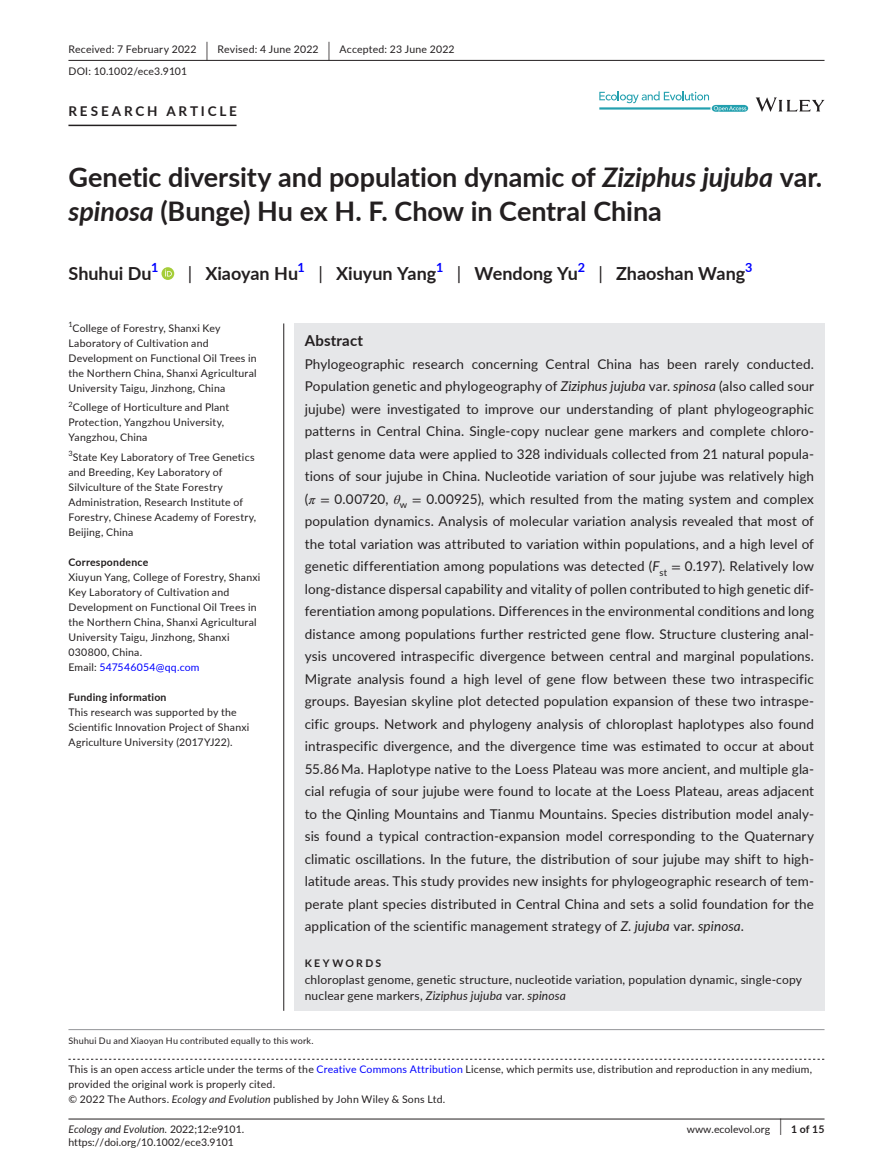
<style>
.page{position:relative;width:893px;height:1174px;background:#fff}
.page>*{position:absolute;margin:0;border:0;box-sizing:border-box;transform-origin:0 0}
.t1{font:700 27px/34.5px "Lato";color:#231f20}
.t2{font:700 18px "Lato";color:#231f20}
.t3{font:700 15px "Lato";letter-spacing:.015em;color:#231f20}
.t4{font:13.5px/22.5px "Lato";letter-spacing:.01em;color:#231f20;text-align:justify}
.t5{font:700 13.5px "Lato";letter-spacing:.21em;color:#231f20}
.t6{font:700 12.6px "Lato";color:#00f}
.t7{font:12px/16.5px "Lato";letter-spacing:.015em;color:#231f20}
.t8{font:10.5px/15px "Lato";letter-spacing:.02em;color:#231f20}
.t9{font:10.5px "Lato";color:#231f20}
.t10{font:700 10.5px "Lato";letter-spacing:.02em;color:#231f20}
.t11{font:italic 10.5px "Lato";color:#231f20}
.t12{font:700 10.5px "Lato";letter-spacing:.22em;color:#231f20}
.t13{font:9px "Lato";letter-spacing:.025em;color:#231f20}
.t14{font:7.35px "Lato";color:#231f20}
.s1{font-size:19.65px}
.s2{font-style:italic}
.s3{font-weight:400}
.s4{color:#00f}
.s5{font-family:"STIX";font-style:italic}
.s6{font-family:"STIX"}
.s7{font-style:normal}
.s8{font-weight:400;font-size:17.4px}
</style>
<div class="page">
<hr style="left:68px;top:1118px;width:756px;height:1px;background:#231f20">
<svg style="left:756px;top:97px;width:68px;height:15px"></svg>
<svg style="left:599px;top:91px;width:149px;height:21px"></svg>
<hr style="left:68px;top:60px;width:756px;height:1px;background:#231f20">
<hr style="left:68px;top:125px;width:169px;height:1px;background:#231f20">
<svg style="left:161px;top:267px;width:13px;height:13px"></svg>
<svg style="left:165px;top:269px;width:7px;height:7px"></svg>
<svg style="left:68px;top:1058px;width:756px;height:1px"></svg>
<hr style="left:68px;top:1029px;width:756px;height:1px;background:#939598">
<div style="left:294px;top:323px;width:530px;height:687px;background:#e6e7e9"></div>
<hr style="left:283px;top:323px;width:1px;height:687px;background:#231f20">
<p class="t8" style="left:68px;top:38px;width:388px;line-height:21.8px">Received: 7 February 2022 <span class="s1">|</span> Revised: 4 June 2022 <span class="s1">|</span> Accepted: 23 June 2022<br>DOI: 10.1002/ece3.9101</p>
<p class="t5" style="left:68px;top:101px;width:170px">RESEARCH ARTICLE</p>
<h1 class="t1" style="left:68px;top:159px;width:755px">Genetic diversity and population dynamic of <span class="s2">Ziziphus jujuba</span> var. <span class="s2">spinosa</span> (Bunge) Hu ex H. F. Chow in Central China</h1>
<h2 class="t2" style="left:68px;top:260px;width:85px">Shuhui Du</h2>
<p class="t6" style="left:151px;top:258px;width:9px">1</p>
<h2 class="t2" style="left:188px;top:260px;width:112px"><span class="s3">|</span> Xiaoyan Hu</h2>
<p class="t6" style="left:298px;top:258px;width:9px">1</p>
<h2 class="t2" style="left:318px;top:260px;width:119px"><span class="s3">|</span> Xiuyun Yang</h2>
<p class="t6" style="left:436px;top:258px;width:9px">1</p>
<h2 class="t2" style="left:457px;top:260px;width:123px"><span class="s3">|</span> Wendong Yu</h2>
<p class="t6" style="left:578px;top:258px;width:9px">2</p>
<h2 class="t2" style="left:599px;top:260px;width:148px"><span class="s3">|</span> Zhaoshan Wang</h2>
<p class="t6" style="left:745px;top:258px;width:9px">3</p>
<p class="t14" style="left:68px;top:319px;width:6px">1</p>
<p class="t8" style="left:68px;top:320px;width:190px;text-indent:4px">College of Forestry, Shanxi Key Laboratory of Cultivation and Development on Functional Oil Trees in the Northern China, Shanxi Agricultural University Taigu, Jinzhong, China</p>
<p class="t8" style="left:68px;top:400px;width:162px"><sup>2</sup>College of Horticulture and Plant<br>Protection, Yangzhou University,<br>Yangzhou, China</p>
<p class="t8" style="left:68px;top:449px;width:189px"><sup>3</sup>State Key Laboratory of Tree Genetics and Breeding, Key Laboratory of Silviculture of the State Forestry Administration, Research Institute of Forestry, Chinese Academy of Forestry, Beijing, China</p>
<p class="t10" style="left:68px;top:554px;width:81px">Correspondence</p>
<p class="t8" style="left:68px;top:569px;width:193px">Xiuyun Yang, College of Forestry, Shanxi Key Laboratory of Cultivation and Development on Functional Oil Trees in the Northern China, Shanxi Agricultural University Taigu, Jinzhong, Shanxi 030800, China.<br>Email: <span class="s4">547546054@qq.com</span></p>
<p class="t10" style="left:68px;top:689px;width:100px">Funding information</p>
<p class="t8" style="left:68px;top:704px;width:182px">This research was supported by the<br>Scientific Innovation Project of Shanxi<br>Agriculture University (2017YJ22).</p>
<p class="t3" style="left:305px;top:329px;width:60px">Abstract</p>
<p class="t4" style="left:305px;top:352px;width:511px">Phylogeographic research concerning Central China has been rarely conducted.<br>Population genetic and phylogeography of <span class="s2">Ziziphus jujuba</span> var. <span class="s2">spinosa</span> (also called sour jujube) were investigated to improve our understanding of plant phylogeographic patterns in Central China. Single-copy nuclear gene markers and complete chloro&shy;plast genome data were applied to 328 individuals collected from 21 natural popula&shy;tions of sour jujube in China. Nucleotide variation of sour jujube was relatively high (<span class="s5">π</span> <span class="s6">=</span> 0.00720, <span class="s5">θ</span><sub>w</sub> <span class="s6">=</span> 0.00925), which resulted from the mating system and complex population dynamics. Analysis of molecular variation analysis revealed that most of the total variation was attributed to variation within populations, and a high level of genetic differentiation among populations was detected (<span class="s2">F</span><sub>st</sub> <span class="s6">=</span> 0.197). Relatively low long-distance dispersal capability and vitality of pollen contributed to high genetic dif&shy;ferentiation among populations. Differences in the environmental conditions and long distance among populations further restricted gene flow. Structure clustering anal&shy;ysis uncovered intraspecific divergence between central and marginal populations.<br>Migrate analysis found a high level of gene flow between these two intraspecific groups. Bayesian skyline plot detected population expansion of these two intraspe&shy;cific groups. Network and phylogeny analysis of chloroplast haplotypes also found intraspecific divergence, and the divergence time was estimated to occur at about 55.86 Ma. Haplotype native to the Loess Plateau was more ancient, and multiple gla&shy;cial refugia of sour jujube were found to locate at the Loess Plateau, areas adjacent to the Qinling Mountains and Tianmu Mountains. Species distribution model analy&shy;sis found a typical contraction-expansion model corresponding to the Quaternary climatic oscillations. In the future, the distribution of sour jujube may shift to high&shy;latitude areas. This study provides new insights for phylogeographic research of tem&shy;perate plant species distributed in Central China and sets a solid foundation for the application of the scientific management strategy of <span class="s2">Z. jujuba</span> var. <span class="s2">spinosa</span>.</p>
<p class="t12" style="left:305px;top:955px;width:78px">KEYWORDS</p>
<p class="t7" style="left:305px;top:970px;width:499px">chloroplast genome, genetic structure, nucleotide variation, population dynamic, single-copy nuclear gene markers, <span class="s2">Ziziphus jujuba</span> var. <span class="s2">spinosa</span></p>
<p class="t13" style="left:68px;top:1033px;width:247px">Shuhui Du and Xiaoyan Hu contributed equally to this work.</p>
<p class="t8" style="left:68px;top:1061px;width:745px">This is an open access article under the terms of the <span class="s4">Creative Commons Attribution</span> License, which permits use, distribution and reproduction in any medium, provided the original work is properly cited.<br>© 2022 The Authors. <span class="s2">Ecology and Evolution</span> published by John Wiley &amp; Sons Ltd.</p>
<p class="t11" style="left:68px;top:1121px;width:177px">Ecology and Evolution. <span class="s7">2022;12:e9101.</span></p>
<p class="t10" style="left:779px;top:1121px;width:46px"><span class="s8">|</span> 1 of 15</p>
<p class="t9" style="left:68px;top:1135px;width:167px">https://doi.org/10.1002/ece3.9101</p>
<p class="t9" style="left:687px;top:1121px;width:85px">www.ecolevol.org</p>
</div>
